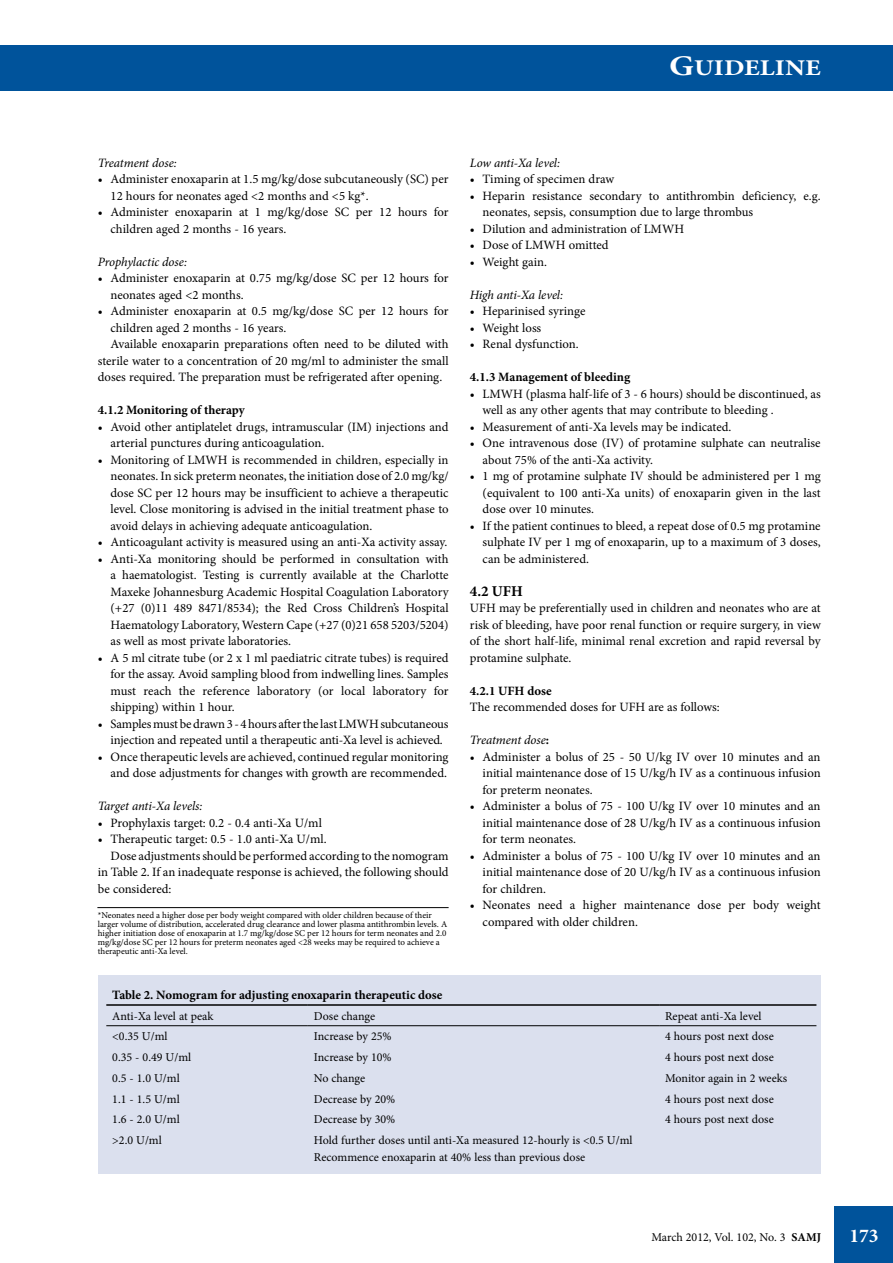
<style>
.page{position:relative;width:893px;height:1263px;background:#fff}
.page>*{position:absolute;margin:0;border:0;box-sizing:border-box;transform-origin:0 0}
.t1{font:700 22.5px "Minion Pro";color:#fff;scale:1.2 1}
.t2{font:700 19.5px "Minion Pro";color:#fff}
.t3{font:700 15px "Minion Pro";color:#000}
.t4{font:12.75px/16.5px "Minion Pro";color:#000;text-align:justify}
.t5{font:700 12.75px "Minion Pro";color:#000}
.t6{font:italic 12.75px "Minion Pro";letter-spacing:-.005em;color:#000}
.t7{font:12px/16.5px "Minion Pro";color:#000}
.t8{font:9px/9px "Minion Pro";color:#000}
.s1{font-size:28.5px}
.s2{font-weight:700;font-style:normal}
.s3{font-weight:700}
</style>
<div class="page">
<div style="left:834px;top:1206px;width:59px;height:57px;background:#00539b"></div>
<div style="left:0;top:45px;width:893px;height:45px;background:#00539b"></div>
<div style="left:98px;top:975px;width:723px;height:198px;background:#dbe0ee"></div>
<hr style="left:106px;top:1004px;width:202px;height:2px;background:#000">
<hr style="left:308px;top:1004px;width:351px;height:2px;background:#000">
<hr style="left:659px;top:1004px;width:157px;height:2px;background:#000">
<hr style="left:106px;top:1025px;width:202px;height:1px;background:#000">
<hr style="left:308px;top:1025px;width:351px;height:1px;background:#000">
<hr style="left:659px;top:1025px;width:157px;height:1px;background:#000">
<hr style="left:97px;top:907px;width:352px;height:1px;background:#000">
<h1 class="t1" style="left:669px;top:52px;width:128px"><span class="s1">G</span>UIDELINE</h1>
<p class="t6" style="left:98px;top:154px;width:81px">Treatment dose:</p>
<p class="t4" style="left:111px;top:171px;width:340px;text-indent:-13px">• Administer enoxaparin at 1.5 mg/kg/dose subcutaneously (SC) per<br>12 hours for neonates aged &lt;2 months and &lt;5 kg*.</p>
<p class="t4" style="left:111px;top:204px;width:340px;text-indent:-13px">• Administer enoxaparin at 1 mg/kg/dose SC per 12 hours for children aged 2 months - 16 years.</p>
<p class="t6" style="left:98px;top:253px;width:91px">Prophylactic dose:</p>
<p class="t4" style="left:111px;top:270px;width:340px;text-indent:-13px">• Administer enoxaparin at 0.75 mg/kg/dose SC per 12 hours for neonates aged &lt;2 months.</p>
<p class="t4" style="left:98px;top:303px;width:352px">• Administer enoxaparin at 0.5 mg/kg/dose SC per 12 hours for</p>
<p class="t4" style="left:111px;top:319px;width:177px">children aged 2 months - 16 years.</p>
<p class="t4" style="left:111px;top:336px;width:339px">Available enoxaparin preparations often need to be diluted with</p>
<p class="t4" style="left:98px;top:352px;width:352px">sterile water to a concentration of 20 mg/ml to administer the small</p>
<p class="t4" style="left:98px;top:369px;width:346px">doses required. The preparation must be refrigerated after opening.</p>
<p class="t5" style="left:98px;top:401px;width:148px">4.1.2 Monitoring of therapy</p>
<p class="t4" style="left:111px;top:418px;width:340px;text-indent:-13px">• Avoid other antiplatelet drugs, intramuscular (IM) injections and arterial punctures during anticoagulation.</p>
<p class="t4" style="left:111px;top:451px;width:340px;text-indent:-13px">• Monitoring of LMWH is recommended in children, especially in neonates. In sick preterm neonates, the initiation dose of 2.0 mg/kg/ dose SC per 12 hours may be insufficient to achieve a therapeutic level. Close monitoring is advised in the initial treatment phase to avoid delays in achieving adequate anticoagulation.</p>
<p class="t4" style="left:98px;top:534px;width:351px">• Anticoagulant activity is measured using an anti-Xa activity assay.</p>
<p class="t4" style="left:111px;top:550px;width:340px;text-indent:-13px">• Anti-Xa monitoring should be performed in consultation with a haematologist. Testing is currently available at the Charlotte Maxeke Johannesburg Academic Hospital Coagulation Laboratory (+27 (0)11 489 8471/8534); the Red Cross Children’s Hospital Haematology Laboratory, Western Cape (+27 (0)21 658 5203/5204) as well as most private laboratories.</p>
<p class="t4" style="left:111px;top:649px;width:340px;text-indent:-13px">• A 5 ml citrate tube (or 2 x 1 ml paediatric citrate tubes) is required for the assay. Avoid sampling blood from indwelling lines. Samples must reach the reference laboratory (or local laboratory for shipping) within 1 hour.</p>
<p class="t4" style="left:98px;top:715px;width:352px;text-align:center">• Samples must be drawn 3 - 4 hours after the last LMWH subcutaneous injection and repeated until a therapeutic anti-Xa level is achieved.</p>
<p class="t4" style="left:98px;top:748px;width:352px;text-align:right">• Once therapeutic levels are achieved, continued regular monitoring and dose adjustments for changes with growth are recommended.</p>
<p class="t6" style="left:98px;top:797px;width:106px">Target anti-Xa levels:</p>
<p class="t4" style="left:98px;top:814px;width:226px">• Prophylaxis target: 0.2 - 0.4 anti-Xa U/ml</p>
<p class="t4" style="left:98px;top:831px;width:230px">• Therapeutic target: 0.5 - 1.0 anti-Xa U/ml.</p>
<p class="t4" style="left:111px;top:847px;width:340px">Dose adjustments should be performed according to the nomogram</p>
<p class="t4" style="left:98px;top:864px;width:352px">in Table 2. If an inadequate response is achieved, the following should</p>
<p class="t4" style="left:98px;top:880px;width:75px">be considered:</p>
<p class="t8" style="left:98px;top:911px;width:351px">*Neonates need a higher dose per body weight compared with older children because of their larger volume of distribution, accelerated drug clearance and lower plasma antithrombin levels. A higher initiation dose of enoxaparin at 1.7 mg/kg/dose SC per 12 hours for term neonates and 2.0 mg/kg/dose SC per 12 hours for preterm neonates aged &lt;28 weeks may be required to achieve a therapeutic anti-Xa level.</p>
<p class="t6" style="left:470px;top:154px;width:92px">Low anti-Xa level:</p>
<p class="t4" style="left:470px;top:171px;width:146px">• Timing of specimen draw</p>
<p class="t4" style="left:483px;top:187px;width:340px;text-indent:-13px">• Heparin resistance secondary to antithrombin deficiency, e.g. neonates, sepsis, consumption due to large thrombus</p>
<p class="t4" style="left:470px;top:220px;width:216px">• Dilution and administration of LMWH</p>
<p class="t4" style="left:470px;top:237px;width:140px">• Dose of LMWH omitted</p>
<p class="t4" style="left:470px;top:253px;width:79px">• Weight gain.</p>
<p class="t6" style="left:470px;top:286px;width:95px">High anti-Xa level:</p>
<p class="t4" style="left:470px;top:303px;width:117px">• Heparinised syringe</p>
<p class="t4" style="left:470px;top:319px;width:73px">• Weight loss</p>
<p class="t4" style="left:470px;top:336px;width:110px">• Renal dysfunction.</p>
<p class="t5" style="left:470px;top:368px;width:162px">4.1.3 Management of bleeding</p>
<p class="t4" style="left:483px;top:385px;width:340px;text-indent:-13px">• LMWH (plasma half-life of 3 - 6 hours) should be discontinued, as well as any other agents that may contribute to bleeding .</p>
<p class="t4" style="left:470px;top:418px;width:263px">• Measurement of anti-Xa levels may be indicated.</p>
<p class="t4" style="left:483px;top:435px;width:340px;text-indent:-13px">• One intravenous dose (IV) of protamine sulphate can neutralise about 75% of the anti-Xa activity.</p>
<p class="t4" style="left:483px;top:468px;width:340px;text-indent:-13px">• 1 mg of protamine sulphate IV should be administered per 1 mg (equivalent to 100 anti-Xa units) of enoxaparin given in the last dose over 10 minutes.</p>
<p class="t4" style="left:483px;top:517px;width:340px;text-indent:-13px">• If the patient continues to bleed, a repeat dose of 0.5 mg protamine sulphate IV per 1 mg of enoxaparin, up to a maximum of 3 doses, can be administered.</p>
<p class="t3" style="left:470px;top:580px;width:55px">4.2 UFH</p>
<p class="t4" style="left:470px;top:600px;width:352px">UFH may be preferentially used in children and neonates who are at risk of bleeding, have poor renal function or require surgery, in view of the short half-life, minimal renal excretion and rapid reversal by protamine sulphate.</p>
<p class="t5" style="left:470px;top:682px;width:83px">4.2.1 UFH dose</p>
<p class="t4" style="left:470px;top:699px;width:251px">The recommended doses for UFH are as follows:</p>
<p class="t6" style="left:470px;top:731px;width:81px">Treatment dose<span class="s2">:</span></p>
<p class="t4" style="left:483px;top:748px;width:339px;text-indent:-13px">• Administer a bolus of 25 - 50 U/kg IV over 10 minutes and an initial maintenance dose of 15 U/kg/h IV as a continuous infusion for preterm neonates.</p>
<p class="t4" style="left:483px;top:798px;width:339px;text-indent:-13px">• Administer a bolus of 75 - 100 U/kg IV over 10 minutes and an initial maintenance dose of 28 U/kg/h IV as a continuous infusion for term neonates.</p>
<p class="t4" style="left:483px;top:847px;width:339px;text-indent:-13px">• Administer a bolus of 75 - 100 U/kg IV over 10 minutes and an initial maintenance dose of 20 U/kg/h IV as a continuous infusion for children.</p>
<p class="t4" style="left:483px;top:897px;width:340px;text-indent:-13px">• Neonates need a higher maintenance dose per body weight compared with older children.</p>
<p class="t5" style="left:112px;top:986px;width:332px">Table 2. Nomogram for adjusting enoxaparin therapeutic dose</p>
<p class="t7" style="left:112px;top:1008px;width:103px">Anti-Xa level at peak</p>
<p class="t7" style="left:314px;top:1008px;width:63px">Dose change</p>
<p class="t7" style="left:665px;top:1008px;width:98px">Repeat anti-Xa level</p>
<p class="t7" style="left:112px;top:1028px;width:57px">&lt;0.35 U/ml</p>
<p class="t7" style="left:314px;top:1028px;width:79px">Increase by 25%</p>
<p class="t7" style="left:665px;top:1028px;width:110px">4 hours post next dose</p>
<p class="t7" style="left:112px;top:1049px;width:81px">0.35 - 0.49 U/ml</p>
<p class="t7" style="left:314px;top:1049px;width:79px">Increase by 10%</p>
<p class="t7" style="left:665px;top:1049px;width:110px">4 hours post next dose</p>
<p class="t7" style="left:112px;top:1070px;width:69px">0.5 - 1.0 U/ml</p>
<p class="t7" style="left:314px;top:1070px;width:53px">No change</p>
<p class="t7" style="left:665px;top:1070px;width:124px">Monitor again in 2 weeks</p>
<p class="t7" style="left:112px;top:1090px;width:69px">1.1 - 1.5 U/ml</p>
<p class="t7" style="left:314px;top:1090px;width:83px">Decrease by 20%</p>
<p class="t7" style="left:665px;top:1090px;width:110px">4 hours post next dose</p>
<p class="t7" style="left:112px;top:1111px;width:69px">1.6 - 2.0 U/ml</p>
<p class="t7" style="left:314px;top:1111px;width:83px">Decrease by 30%</p>
<p class="t7" style="left:665px;top:1111px;width:110px">4 hours post next dose</p>
<p class="t7" style="left:112px;top:1132px;width:51px">&gt;2.0 U/ml</p>
<p class="t7" style="left:314px;top:1132px;width:320px">Hold further doses until anti-Xa measured 12-hourly is &lt;0.5 U/ml<br>Recommence enoxaparin at 40% less than previous dose</p>
<p class="t7" style="left:651px;top:1229px;width:171px">March 2012, Vol. 102, No. 3 <span class="s3">SAMJ</span></p>
<h2 class="t2" style="left:849px;top:1222px;width:31px">173</h2>
</div>
